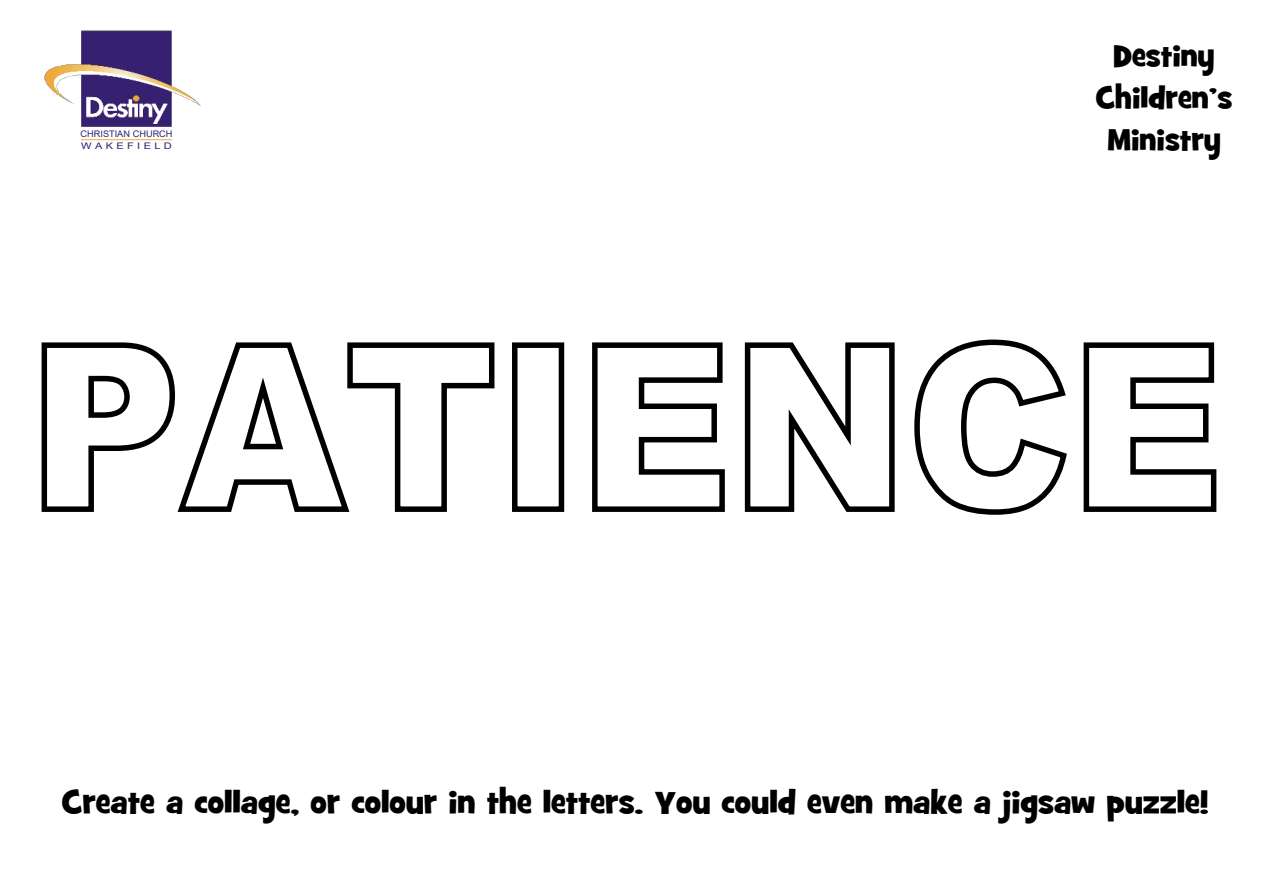
<style>
.page{position:relative;width:1263px;height:893px;background:#fff}
.page>*{position:absolute;margin:0;border:0;box-sizing:border-box;transform-origin:0 0}
.t1{font:32.25px "Grilled Cheese BTN";color:#000}
.t2{font:30.3px/41.8px "Grilled Cheese BTN";color:#000;text-align:center}
.t3{font:9px/11.7px "Arial";color:#362070}
</style>
<div class="page">
<img style="left:44px;top:30px;width:157px;height:97px">
<hr style="left:81px;top:139px;width:91px;height:1px;background:#efa93b">
<svg style="left:41px;top:342px;width:454px;height:170px"></svg>
<div style="left:512px;top:342px;width:52px;height:170px;border:5px solid #000"></div>
<svg style="left:592px;top:342px;width:133px;height:170px"></svg>
<svg style="left:744px;top:342px;width:151px;height:170px"></svg>
<svg style="left:914px;top:339px;width:153px;height:176px"></svg>
<svg style="left:1083px;top:342px;width:134px;height:170px"></svg>
<p class="t3" style="left:81px;top:129px;width:94px">CHRISTIAN CHURCH<br>W A K E F I E L D</p>
<p class="t2" style="left:1096px;top:36px;width:138px">Destiny<br>Children’s<br>Ministry</p>
<p class="t1" style="left:62px;top:781px;width:1149px">Create a collage, or colour in the letters. You could even make a jigsaw puzzle!</p>
</div>
